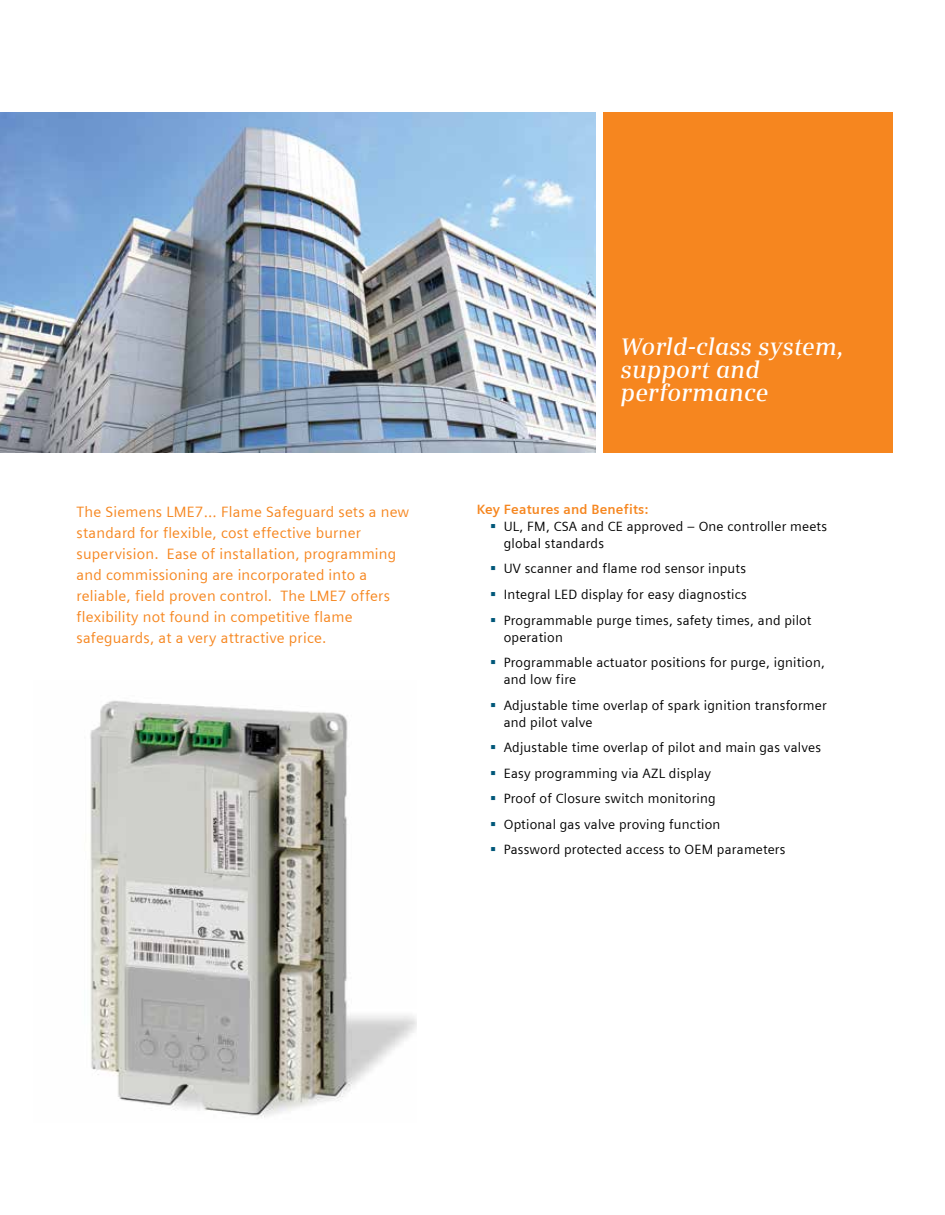
<style>
.page{position:relative;width:945px;height:1215px;background:#fff}
.page>*{position:absolute;margin:0;border:0;box-sizing:border-box;transform-origin:0 0}
.t1{font:italic 600 24px/23.4px "Siemens Serif";letter-spacing:.01em;color:#fff}
.t2{font:15px/21px "Siemens Sans";letter-spacing:.015em;color:#f6861f}
.t3{font:13.5px/25.5px "Siemens Sans";letter-spacing:.015em;color:#000}
.t4{font:700 13.5px "Siemens Sans";letter-spacing:.015em;color:#f6861f}
</style>
<div class="page">
<img style="left:0;top:112px;width:596px;height:340px">
<svg style="left:603px;top:112px;width:2px;height:341px"></svg>
<div style="left:604px;top:112px;width:289px;height:340px;background:#f6861f"></div>
<img style="left:90px;top:700px;width:327px;height:418px">
<p class="t2" style="left:77px;top:502px;width:334px">The Siemens LME7… Flame Safeguard sets a new standard for flexible, cost effective burner supervision. Ease of installation, programming and commissioning are incorporated into a reliable, field proven control. The LME7 offers flexibility not found in competitive flame safeguards, at a very attractive price.</p>
<h1 class="t1" style="left:621px;top:335px;width:225px">World-class system, support and performance</h1>
<p class="t4" style="left:477px;top:502px;width:173px">Key Features and Benefits:</p>
<p class="t3" style="left:504px;top:518px;width:325px;line-height:17px">UL, FM, CSA and CE approved – One controller meets global standards</p>
<p class="t3" style="left:504px;top:556px;width:309px">UV scanner and flame rod sensor inputs<br>Integral LED display for easy diagnostics<br>Programmable purge times, safety times, and pilot</p>
<p class="t3" style="left:504px;top:624px;width:323px">operation<br>Programmable actuator positions for purge, ignition,</p>
<p class="t3" style="left:504px;top:667px;width:325px">and low fire<br>Adjustable time overlap of spark ignition transformer</p>
<p class="t3" style="left:504px;top:709px;width:319px">and pilot valve<br>Adjustable time overlap of pilot and main gas valves Easy programming via AZL display<br>Proof of Closure switch monitoring<br>Optional gas valve proving function<br>Password protected access to OEM parameters</p>
</div>
